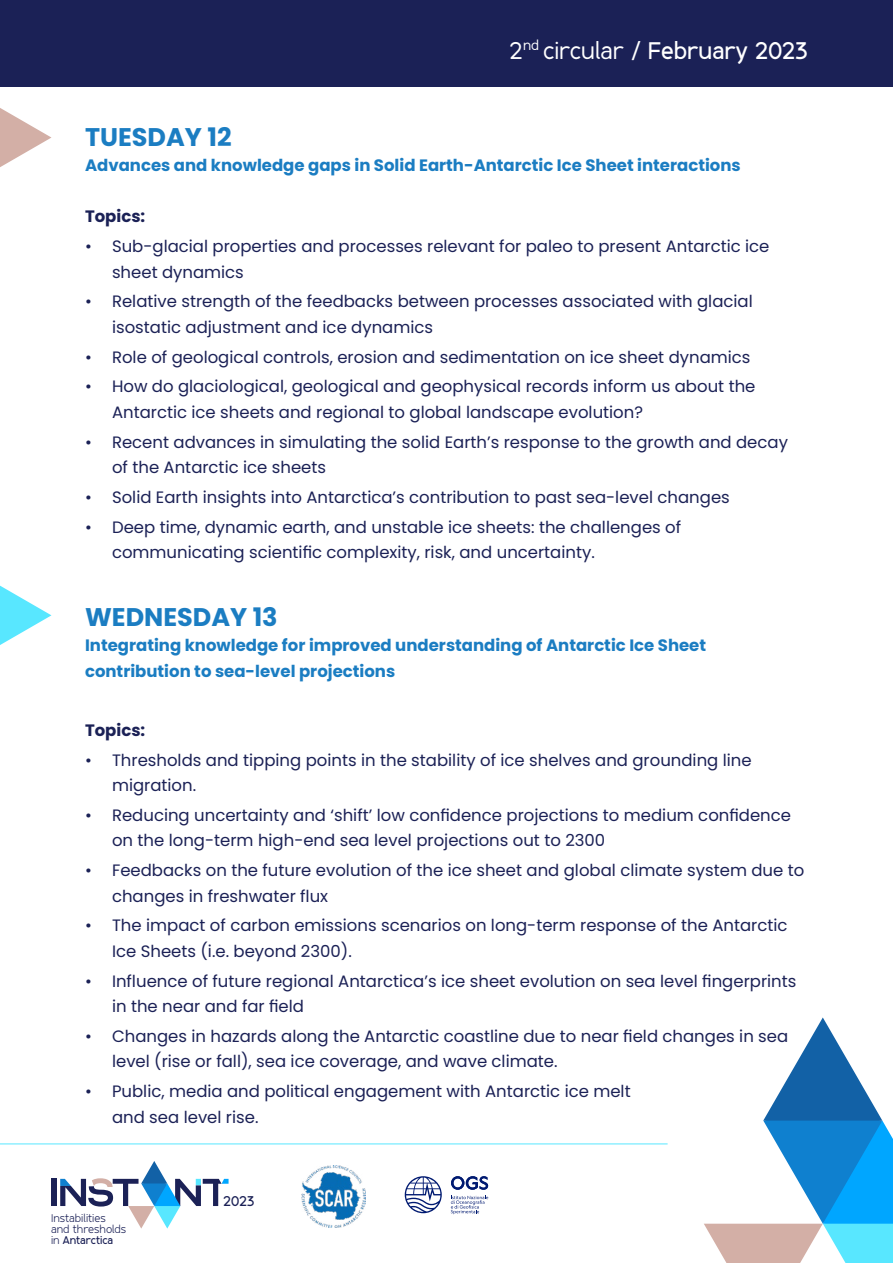
<style>
.page{position:relative;width:893px;height:1263px;background:#fff}
.page>*{position:absolute;margin:0;border:0;box-sizing:border-box;transform-origin:0 0}
.t1{font:700 25.5px "Lite On";color:#fff}
.t2{font:700 25.5px "Poppins";color:#1b7dc2}
.t3{font:16.5px/25.5px "Poppins";color:#1b2156}
.t4{font:700 16.5px/25.5px "Poppins";color:#1b7dc2}
.t5{font:700 16.5px "Poppins";color:#1b2156}
.t6{font:700 15px "Lite On";color:#1b2156}
.t7{font:11.85px/10.9px "Lite On";color:#1b2156}
.s1{font-weight:500}
.s2{font-weight:700}
</style>
<div class="page">
<div style="left:0;top:0;width:893px;height:87px;background:#1b2156"></div>
<hr style="left:0;top:1143px;width:668px;height:1px;background:#58e7ff">
<svg style="left:0;top:108px;width:51px;height:59px"></svg>
<svg style="left:0;top:586px;width:51px;height:59px"></svg>
<div style="left:51px;top:1179px;width:6px;height:27px;background:#1b2156"></div>
<svg style="left:60px;top:1161px;width:169px;height:67px"></svg>
<svg style="left:704px;top:1017px;width:189px;height:246px"></svg>
<img style="left:302px;top:1165px;width:63px;height:63px">
<svg style="left:451px;top:1196px;width:37px;height:18px"></svg>
<svg style="left:451px;top:1176px;width:37px;height:14px"></svg>
<svg style="left:405px;top:1176px;width:37px;height:37px"></svg>
<h1 class="t1" style="left:509px;top:36px;width:301px"><span class="s1">2</span><sup>nd</sup> <span class="s1">circular /</span> February 2023</h1>
<h1 class="t2" style="left:85px;top:122px;width:148px">TUESDAY 12</h1>
<p class="t4" style="left:85px;top:153px;width:657px">Advances and knowledge gaps in Solid Earth-Antarctic Ice Sheet interactions</p>
<p class="t5" style="left:85px;top:207px;width:62px">Topics:</p>
<p class="t3" style="left:112px;top:234px;width:659px;text-indent:-27px">• Sub-glacial properties and processes relevant for paleo to present Antarctic ice sheet dynamics</p>
<p class="t3" style="left:112px;top:289px;width:642px;text-indent:-27px">• Relative strength of the feedbacks between processes associated with glacial isostatic adjustment and ice dynamics</p>
<p class="t3" style="left:85px;top:344px;width:667px">• Role of geological controls, erosion and sedimentation on ice sheet dynamics</p>
<p class="t3" style="left:112px;top:374px;width:645px;text-indent:-27px">• How do glaciological, geological and geophysical records inform us about the<br>Antarctic ice sheets and regional to global landscape evolution?</p>
<p class="t3" style="left:112px;top:429px;width:677px;text-indent:-27px">• Recent advances in simulating the solid Earth’s response to the growth and decay of the Antarctic ice sheets</p>
<p class="t3" style="left:85px;top:484px;width:646px">• Solid Earth insights into Antarctica’s contribution to past sea-level changes</p>
<p class="t3" style="left:112px;top:514px;width:571px;text-indent:-27px">• Deep time, dynamic earth, and unstable ice sheets: the challenges of communicating scientific complexity, risk, and uncertainty.</p>
<h1 class="t2" style="left:85px;top:602px;width:194px">WEDNESDAY 13</h1>
<p class="t4" style="left:85px;top:633px;width:623px">Integrating knowledge for improved understanding of Antarctic Ice Sheet contribution to sea-level projections</p>
<p class="t5" style="left:85px;top:721px;width:62px">Topics:</p>
<p class="t3" style="left:112px;top:747px;width:641px;text-indent:-27px">• Thresholds and tipping points in the stability of ice shelves and grounding line migration.</p>
<p class="t3" style="left:112px;top:802px;width:680px;text-indent:-27px">• Reducing uncertainty and ‘shift’ low confidence projections to medium confidence on the long-term high-end sea level projections out to 2300</p>
<p class="t3" style="left:112px;top:858px;width:694px;text-indent:-27px">• Feedbacks on the future evolution of the ice sheet and global climate system due to changes in freshwater flux</p>
<p class="t3" style="left:112px;top:913px;width:677px;text-indent:-27px">• The impact of carbon emissions scenarios on long-term response of the Antarctic<br>Ice Sheets (i.e. beyond 2300).</p>
<p class="t3" style="left:112px;top:968px;width:686px;text-indent:-27px">• Influence of future regional Antarctica’s ice sheet evolution on sea level fingerprints in the near and far field</p>
<p class="t3" style="left:112px;top:1023px;width:678px;text-indent:-27px">• Changes in hazards along the Antarctic coastline due to near field changes in sea level (rise or fall), sea ice coverage, and wave climate.</p>
<p class="t3" style="left:112px;top:1079px;width:520px;text-indent:-27px">• Public, media and political engagement with Antarctic ice melt and sea level rise.</p>
<p class="t7" style="left:51px;top:1213px;width:77px">Instabilities and thresholds in <span class="s2">Antarctica</span></p>
<p class="t6" style="left:223px;top:1193px;width:33px">2023</p>
</div>
